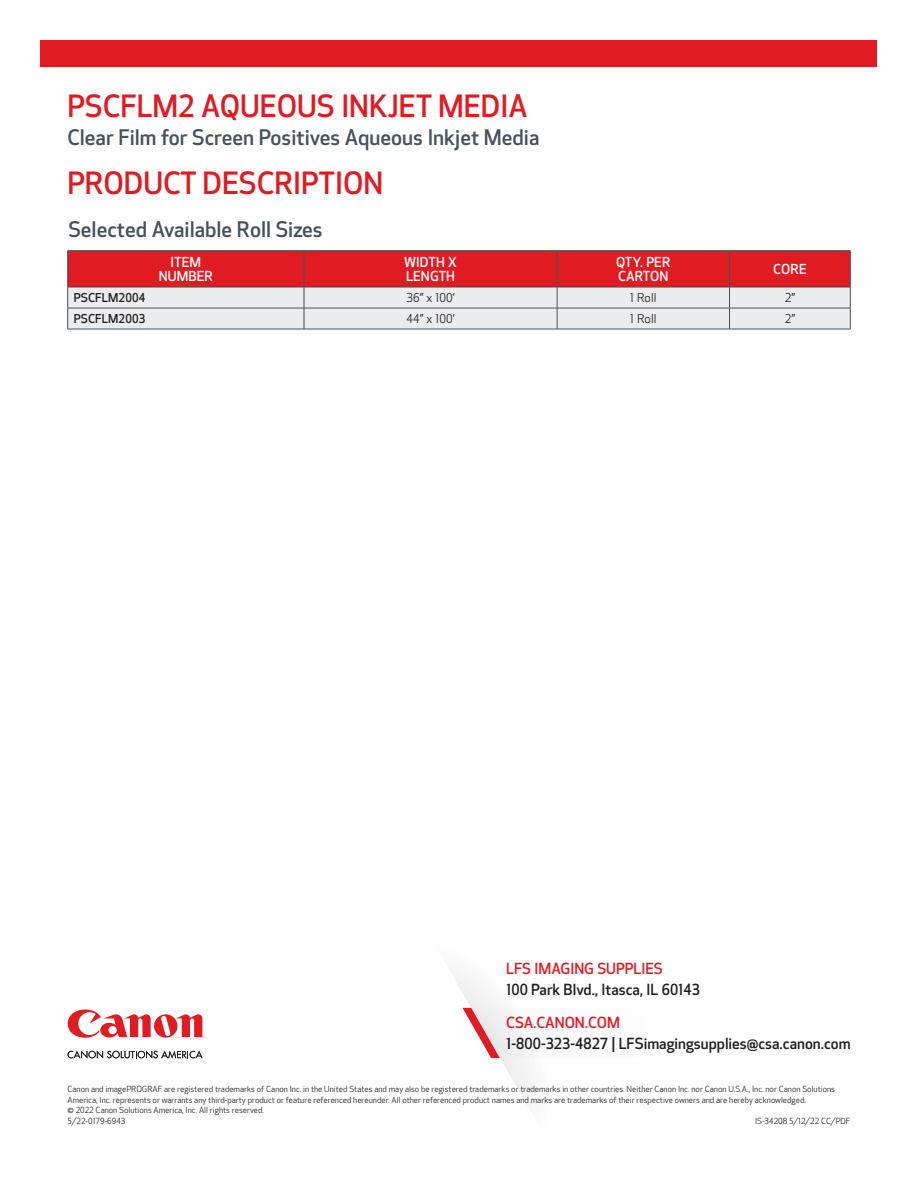
<style>
.page{position:relative;width:918px;height:1188px;background:#fff}
.page>*{position:absolute;margin:0;border:0;box-sizing:border-box;transform-origin:0 0}
._1st_Header{font:500 30px "Optic Sans 301";color:#e11b22}
.Sub_Header{font:500 21px "Optic Sans 301";color:#48525a}
._2nd_Header{font:500 21px "Optic Sans 301";color:#48525a}
.CTA{font:500 15px "Optic Sans 301";color:#231f20}
.CTA-2{font:500 15px "Optic Sans 301";color:#e11b22}
.Chart_Body_text_-_CW{font:500 13.5px/14.2px "Optic Sans 301";letter-spacing:.01em;color:#fff;text-align:center}
.Chart_Body_text_-_CW-2{font:12px "Optic Sans 201";letter-spacing:.01em;color:#231f20}
.Chart_Body_text_-_CW-3{font:500 12px "Optic Sans 301";letter-spacing:.01em;color:#231f20}
.Legal_Disclaimer{font:8.25px/10.5px "Optic Sans 201";color:#231f20}
</style>
<div class="page">
<svg style="left:462px;top:1008px;width:38px;height:50px"></svg>
<div style="left:40px;top:40px;width:838px;height:28px;background:#e11b22"></div>
<svg style="left:68px;top:1051px;width:134px;height:7px"></svg>
<svg style="left:68px;top:1010px;width:134px;height:28px"></svg>
<hr style="left:68px;top:250px;width:236px;height:1px;background:#48525a">
<hr style="left:304px;top:250px;width:253px;height:1px;background:#48525a">
<hr style="left:557px;top:250px;width:173px;height:1px;background:#48525a">
<hr style="left:730px;top:250px;width:121px;height:1px;background:#48525a">
<svg style="left:67px;top:251px;width:784px;height:78px;background:#df878b"></svg>
<hr style="left:68px;top:329px;width:236px;height:1px;background:#48525a">
<hr style="left:304px;top:329px;width:253px;height:1px;background:#48525a">
<hr style="left:557px;top:329px;width:173px;height:1px;background:#48525a">
<hr style="left:730px;top:329px;width:121px;height:1px;background:#48525a">
<p class="_1st_Header" style="left:68px;top:89px;width:462px">PSCFLM2 AQUEOUS INKJET MEDIA</p>
<p class="Sub_Header" style="left:68px;top:125px;width:473px">Clear Film for Screen Positives Aqueous Inkjet Media</p>
<p class="_1st_Header" style="left:68px;top:166px;width:317px">PRODUCT DESCRIPTION</p>
<p class="_2nd_Header" style="left:68px;top:217px;width:256px">Selected Available Roll Sizes</p>
<p class="Chart_Body_text_-_CW" style="left:159px;top:255px;width:56px">ITEM<br>NUMBER</p>
<p class="Chart_Body_text_-_CW" style="left:404px;top:255px;width:54px">WIDTH X</p>
<p class="Chart_Body_text_-_CW" style="left:406px;top:269px;width:51px">LENGTH</p>
<p class="Chart_Body_text_-_CW" style="left:616px;top:255px;width:56px">QTY. PER</p>
<p class="Chart_Body_text_-_CW" style="left:618px;top:269px;width:52px">CARTON</p>
<p class="Chart_Body_text_-_CW" style="left:773px;top:262px;width:35px">CORE</p>
<p class="Chart_Body_text_-_CW-3" style="left:74px;top:291px;width:73px">PSCFLM2004</p>
<p class="Chart_Body_text_-_CW-2" style="left:406px;top:291px;width:50px">36” x 100’</p>
<p class="Chart_Body_text_-_CW-2" style="left:630px;top:291px;width:28px">1 Roll</p>
<p class="Chart_Body_text_-_CW-2" style="left:785px;top:291px;width:12px">2”</p>
<p class="Chart_Body_text_-_CW-3" style="left:74px;top:312px;width:73px">PSCFLM2003</p>
<p class="Chart_Body_text_-_CW-2" style="left:406px;top:312px;width:50px">44” x 100’</p>
<p class="Chart_Body_text_-_CW-2" style="left:630px;top:312px;width:28px">1 Roll</p>
<p class="Chart_Body_text_-_CW-2" style="left:785px;top:312px;width:12px">2”</p>
<p class="CTA-2" style="left:506px;top:960px;width:158px">LFS IMAGING SUPPLIES</p>
<p class="CTA" style="left:506px;top:981px;width:195px">100 Park Blvd., Itasca, IL 60143</p>
<p class="CTA-2" style="left:506px;top:1014px;width:115px">CSA.CANON.COM</p>
<p class="CTA" style="left:506px;top:1035px;width:346px">1-800-323-4827 | LFSimagingsupplies@csa.canon.com</p>
<p class="Legal_Disclaimer" style="left:68px;top:1084px;width:769px">Canon and imagePROGRAF are registered trademarks of Canon Inc. in the United States and may also be registered trademarks or trademarks in other countries. Neither Canon Inc. nor Canon U.S.A., Inc. nor Canon Solutions<br>America, Inc. represents or warrants any third-party product or feature referenced hereunder. All other referenced product names and marks are trademarks of their respective owners and are hereby acknowledged.</p>
<p class="Legal_Disclaimer" style="left:68px;top:1105px;width:198px">© 2022 Canon Solutions America, Inc. All rights reserved.</p>
<p class="Legal_Disclaimer" style="left:68px;top:1116px;width:59px">5/22-0179-6943</p>
<p class="Legal_Disclaimer" style="left:755px;top:1116px;width:97px">IS-34208 5/12/22 CC/PDF</p>
</div>
